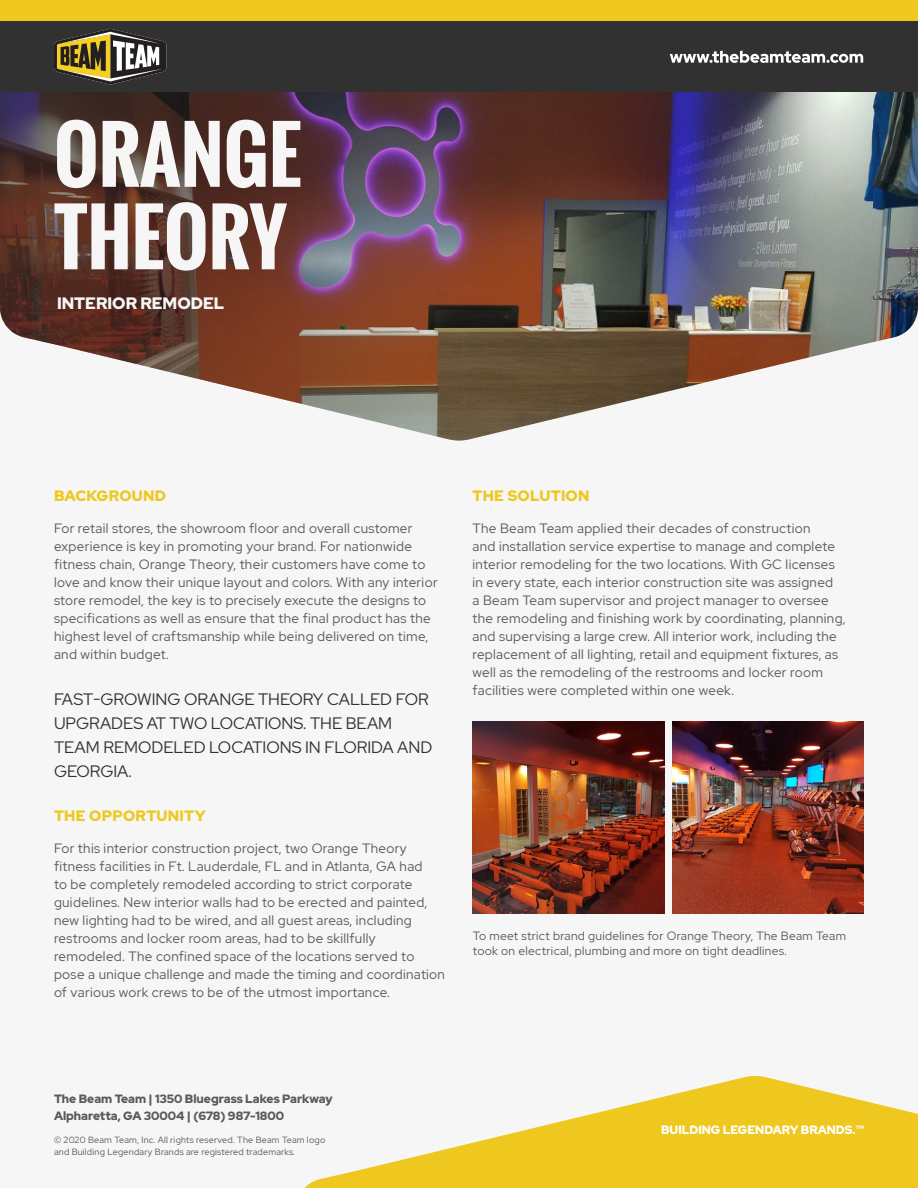
<style>
.page{position:relative;width:918px;height:1188px;background:#fff}
.page>*{position:absolute;margin:0;border:0;box-sizing:border-box;transform-origin:0 0}
.t1{font:700 75px/82.5px "Oswald";color:#f6f6f6}
.Body_Callout{font:16.5px/24px "Red Hat Display";color:#313131}
.Title_Subhead{font:900 16.5px "Red Hat Display";color:#f6f6f6}
.Body_Subhead{font:900 15px "Red Hat Display";letter-spacing:.02em;color:#eec81e}
.Body_Text{font:13.5px/18px "Red Hat Display";letter-spacing:.025em;color:#5a5a5a}
.Body_Captions{font:12px/15px "Red Hat Display";letter-spacing:.025em;color:#5a5a5a}
.t2{font:900 12px/16.5px "Red Hat Display";color:#5a5a5a}
.t3{font:900 12px "Red Hat Display";color:#fff}
.Body_Captions-2{font:9px/12px "Red Hat Display";letter-spacing:.025em;color:#5a5a5a}
</style>
<div class="page">
<div style="left:0;top:274px;width:918px;height:914px;background:#f6f6f6"></div>
<img style="left:0;top:92px;width:918px;height:349px">
<img style="left:472px;top:721px;width:192px;height:192px">
<img style="left:672px;top:721px;width:192px;height:192px">
<div style="left:0;top:0;width:918px;height:22px;background:#eec81e"></div>
<div style="left:0;top:22px;width:918px;height:70px;background:#313131"></div>
<svg style="left:54px;top:29px;width:113px;height:56px"></svg>
<svg style="left:670px;top:51px;width:193px;height:12px"></svg>
<svg style="left:305px;top:1076px;width:612px;height:111px;fill:#eec81e"></svg>
<p class="t1" style="left:54px;top:114px;width:249px">ORANGE<br>THEORY</p>
<p class="Title_Subhead" style="left:57px;top:292px;width:169px">INTERIOR REMODEL</p>
<p class="Body_Subhead" style="left:54px;top:486px;width:114px">BACKGROUND</p>
<p class="Body_Text" style="left:54px;top:519px;width:385px">For retail stores, the showroom floor and overall customer experience is key in promoting your brand. For nationwide fitness chain, Orange Theory, their customers have come to love and know their unique layout and colors. With any interior store remodel, the key is to precisely execute the designs to specifications as well as ensure that the final product has the highest level of craftsmanship while being delivered on time, and within budget.</p>
<p class="Body_Callout" style="left:54px;top:687px;width:380px">FAST-GROWING ORANGE THEORY CALLED FOR<br>UPGRADES AT TWO LOCATIONS. THE BEAM<br>TEAM REMODELED LOCATIONS IN FLORIDA AND<br>GEORGIA.</p>
<p class="Body_Subhead" style="left:54px;top:806px;width:153px">THE OPPORTUNITY</p>
<p class="Body_Text" style="left:54px;top:839px;width:393px">For this interior construction project, two Orange Theory fitness facilities in Ft. Lauderdale, FL and in Atlanta, GA had<br>to be completely remodeled according to strict corporate guidelines. New interior walls had to be erected and painted, new lighting had to be wired, and all guest areas, including restrooms and locker room areas, had to be skillfully remodeled. The confined space of the locations served to pose a unique challenge and made the timing and coordination of various work crews to be of the utmost importance.</p>
<p class="Body_Subhead" style="left:472px;top:486px;width:118px">THE SOLUTION</p>
<p class="Body_Text" style="left:472px;top:519px;width:375px">The Beam Team applied their decades of construction<br>and installation service expertise to manage and complete interior remodeling for the two locations. With GC licenses in every state, each interior construction site was assigned<br>a Beam Team supervisor and project manager to oversee the remodeling and finishing work by coordinating, planning, and supervising a large crew. All interior work, including the replacement of all lighting, retail and equipment fixtures, as well as the remodeling of the restrooms and locker room facilities were completed within one week.</p>
<p class="Body_Captions" style="left:473px;top:928px;width:375px">To meet strict brand guidelines for Orange Theory, The Beam Team took on electrical, plumbing and more on tight deadlines.</p>
<p class="t2" style="left:54px;top:1091px;width:280px">The Beam Team | 1350 Bluegrass Lakes Parkway<br>Alpharetta, GA 30004 | (678) 987-1800</p>
<p class="Body_Captions-2" style="left:54px;top:1134px;width:273px">© 2020 Beam Team, Inc. All rights reserved. The Beam Team logo and Building Legendary Brands are registered trademarks.</p>
<p class="t3" style="left:661px;top:1122px;width:204px">BUILDING LEGENDARY BRANDS.™</p>
</div>
